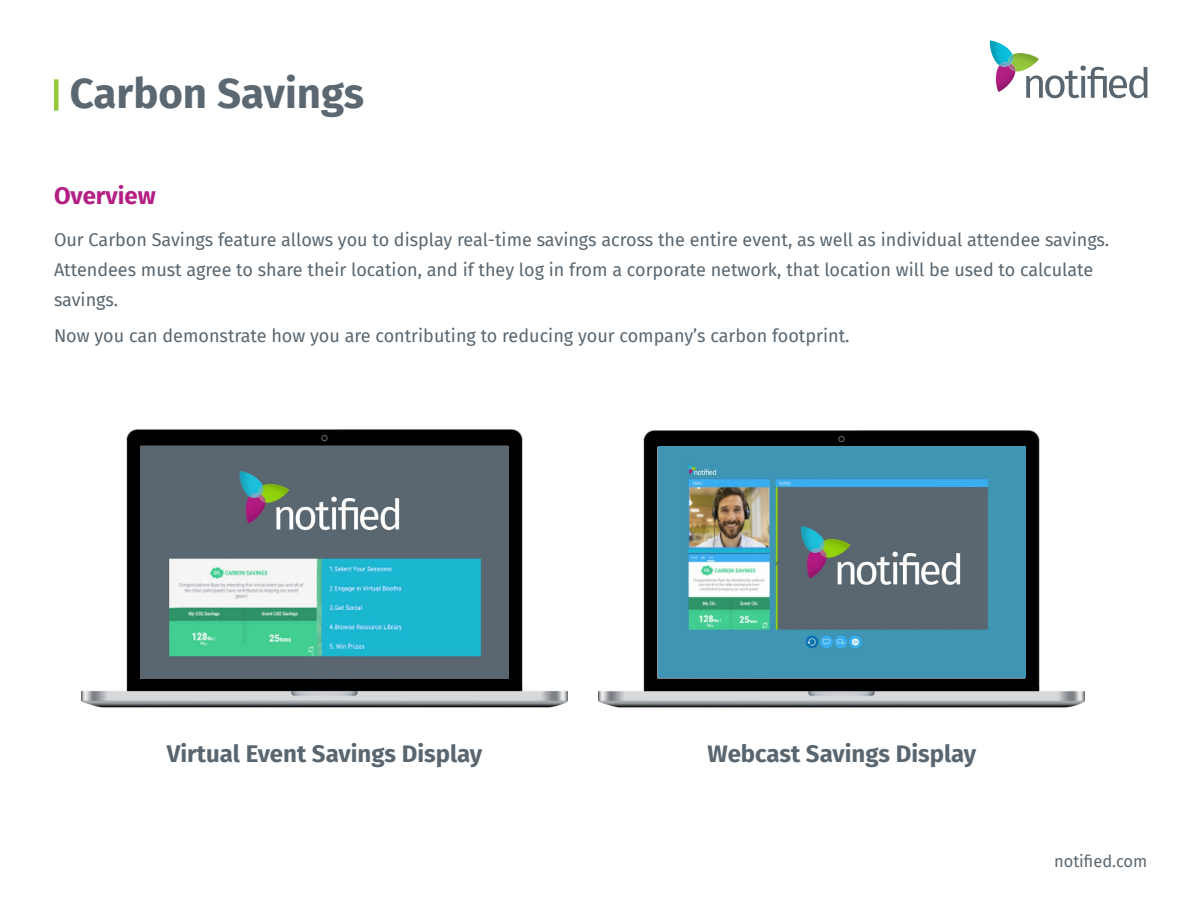
<style>
.page{position:relative;width:1188px;height:918px;background:#fff}
.page>*{position:absolute;margin:0;border:0;box-sizing:border-box;transform-origin:0 0}
.t1{font:700 42px "Fira Sans";color:#5b6771}
.t2{font:700 24px "Fira Sans";color:#596670}
.t3{font:700 24px "Fira Sans";color:#b41f84}
.t4{font:18px/30px "Fira Sans";color:#596670}
.t5{font:16.5px "Fira Sans";color:#5b6771}
</style>
<div class="page">
<img style="left:82px;top:430px;width:486px;height:278px">
<img style="left:599px;top:430px;width:486px;height:278px">
<svg style="left:989px;top:40px;width:158px;height:58px"></svg>
<hr style="left:54px;top:79px;width:4px;height:32px;background:#95c93d">
<img style="left:141px;top:446px;width:367px;height:232px">
<img style="left:658px;top:446px;width:367px;height:232px">
<h1 class="t1" style="left:70px;top:58px;width:296px">Carbon Savings</h1>
<h2 class="t3" style="left:54px;top:175px;width:103px">Overview</h2>
<p class="t4" style="left:54px;top:224px;width:1057px">Our Carbon Savings feature allows you to display real-time savings across the entire event, as well as individual attendee savings.<br>Attendees must agree to share their location, and if they log in from a corporate network, that location will be used to calculate savings.</p>
<p class="t4" style="left:54px;top:321px;width:797px">Now you can demonstrate how you are contributing to reducing your company’s carbon footprint.</p>
<h2 class="t2" style="left:167px;top:734px;width:317px">Virtual Event Savings Display</h2>
<h2 class="t2" style="left:708px;top:734px;width:270px">Webcast Savings Display</h2>
<p class="t5" style="left:1054px;top:848px;width:95px">notified.com</p>
</div>
